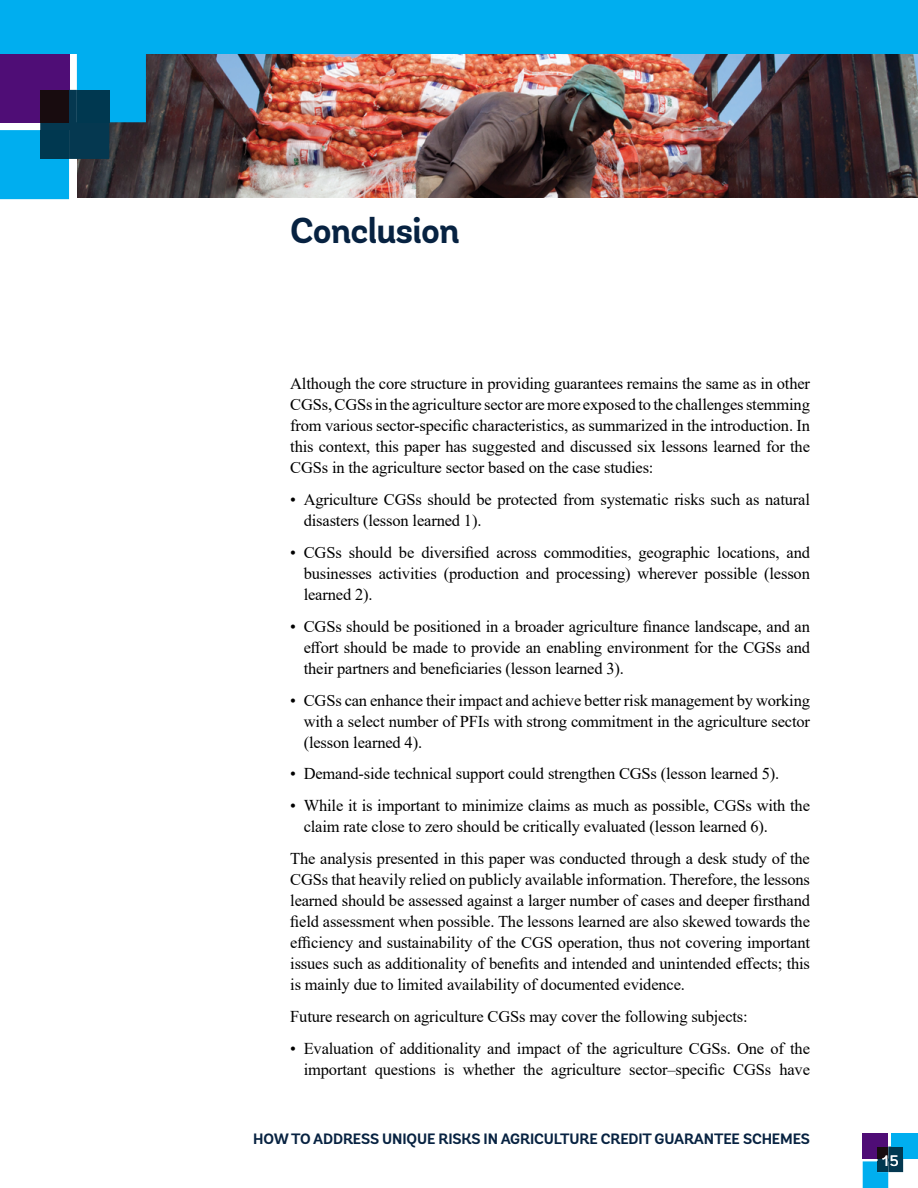
<style>
.page{position:relative;width:918px;height:1188px;background:#fff}
.page>*{position:absolute;margin:0;border:0;box-sizing:border-box;transform-origin:0 0}
.t1{font:700 36px "Andes";letter-spacing:-.025em;color:#072241}
.t2{font:16.5px/21px "Times New Roman";letter-spacing:-.01em;color:#000;text-align:justify}
.t3{font:700 15px "Andes";letter-spacing:-.01em;color:#072241}
.t4{font:15px "Andes";color:#fff}
</style>
<div class="page">
<div style="left:863px;top:1133px;width:25px;height:26px;background:#4f0d76"></div>
<div style="left:891px;top:1133px;width:27px;height:26px;background:#00aeef"></div>
<svg style="left:863px;top:1147px;width:40px;height:41px"></svg>
<div style="left:878px;top:1147px;width:10px;height:12px;background:#180c0f"></div>
<div style="left:891px;top:1147px;width:12px;height:12px;background:#003850"></div>
<div style="left:878px;top:1161px;width:10px;height:11px;background:#003850"></div>
<img style="left:109px;top:53px;width:809px;height:145px">
<div style="left:0;top:53px;width:69px;height:69px;background:#4f0d76"></div>
<div style="left:77px;top:53px;width:69px;height:69px;background:#00aeef"></div>
<svg style="left:0;top:90px;width:109px;height:109px"></svg>
<div style="left:40px;top:90px;width:29px;height:32px;background:#180c0f"></div>
<div style="left:77px;top:90px;width:32px;height:32px;background:#003850"></div>
<div style="left:40px;top:130px;width:29px;height:29px;background:#003850"></div>
<div style="left:0;top:0;width:918px;height:53px;background:#00aeef"></div>
<h1 class="t1" style="left:290px;top:208px;width:171px">Conclusion</h1>
<p class="t2" style="left:290px;top:373px;width:521px">Although the core structure in providing guarantees remains the same as in other CGSs, CGSs in the agriculture sector are more exposed to the challenges stemming from various sector-specific characteristics, as summarized in the introduction. In this context, this paper has suggested and discussed six lessons learned for the CGSs in the agriculture sector based on the case studies:</p>
<p class="t2" style="left:304px;top:489px;width:508px;text-indent:-13px">• Agriculture CGSs should be protected from systematic risks such as natural disasters (lesson learned 1).</p>
<p class="t2" style="left:304px;top:542px;width:508px;text-indent:-13px">• CGSs should be diversified across commodities, geographic locations, and businesses activities (production and processing) wherever possible (lesson learned 2).</p>
<p class="t2" style="left:304px;top:615px;width:508px;text-indent:-13px">• CGSs should be positioned in a broader agriculture finance landscape, and an effort should be made to provide an enabling environment for the CGSs and their partners and beneficiaries (lesson learned 3).</p>
<p class="t2" style="left:304px;top:689px;width:508px;text-indent:-13px">• CGSs can enhance their impact and achieve better risk management by working with a select number of PFIs with strong commitment in the agriculture sector (lesson learned 4).</p>
<p class="t2" style="left:290px;top:763px;width:491px">• Demand-side technical support could strengthen CGSs (lesson learned 5).</p>
<p class="t2" style="left:304px;top:795px;width:508px;text-indent:-13px">• While it is important to minimize claims as much as possible, CGSs with the claim rate close to zero should be critically evaluated (lesson learned 6).</p>
<p class="t2" style="left:290px;top:848px;width:521px">The analysis presented in this paper was conducted through a desk study of the CGSs that heavily relied on publicly available information. Therefore, the lessons learned should be assessed against a larger number of cases and deeper firsthand field assessment when possible. The lessons learned are also skewed towards the efficiency and sustainability of the CGS operation, thus not covering important issues such as additionality of benefits and intended and unintended effects; this is mainly due to limited availability of documented evidence.</p>
<p class="t2" style="left:290px;top:1005px;width:459px">Future research on agriculture CGSs may cover the following subjects:</p>
<p class="t2" style="left:290px;top:1037px;width:521px;text-align:right">• Evaluation of additionality and impact of the agriculture CGSs. One of the important questions is whether the agriculture sector–specific CGSs have</p>
<p class="t3" style="left:253px;top:1130px;width:558px">HOW TO ADDRESS UNIQUE RISKS IN AGRICULTURE CREDIT GUARANTEE SCHEMES</p>
<p class="t4" style="left:882px;top:1152px;width:18px">15</p>
</div>
